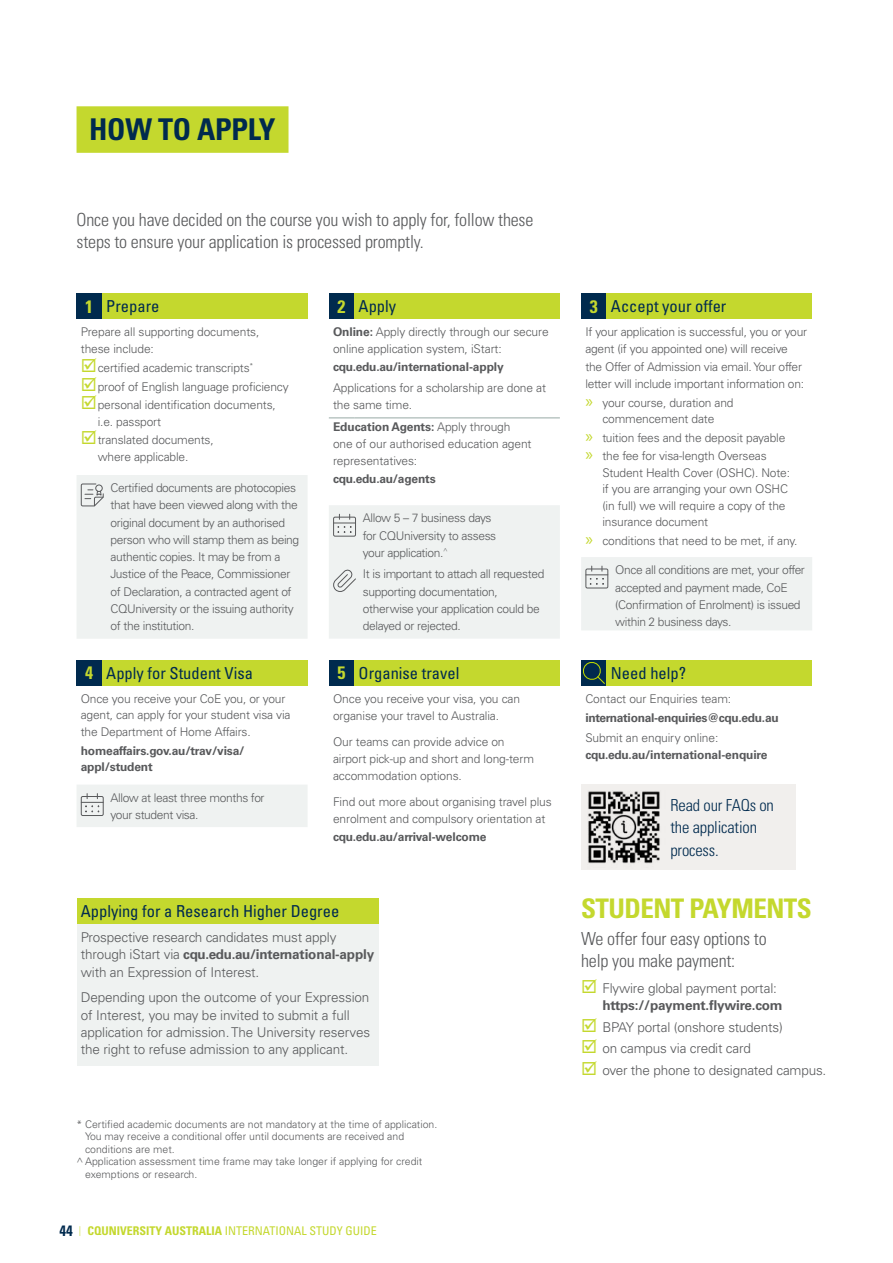
<style>
.page{position:relative;width:893px;height:1263px;background:#fff}
.page>*{position:absolute;margin:0;border:0;box-sizing:border-box;transform-origin:0 0}
.t1{font:700 condensed 30px "Univers LT Std";letter-spacing:-.01em;color:#002a4e}
.t2{font:700 condensed 27px "Univers LT Std";letter-spacing:-.02em;color:#c4d82e}
.t3{font:300 condensed 18px/22.5px "Univers LT Std";letter-spacing:-.01em;color:#58595b}
.t4{font:condensed 16.5px "Univers LT Std";color:#002a4e}
.t5{font:300 condensed 16.5px/22.5px "Univers LT Std";letter-spacing:-.01em;color:#002a4e}
.t6{font:300 13.5px/17.2px "Univers LT Std";letter-spacing:-.015em;color:#58595b}
.t7{font:700 13.5px "Univers LT Std";letter-spacing:-.015em;color:#58595b}
.t8{font:300 12px/17.2px "Univers LT Std";letter-spacing:-.015em;color:#58595b}
.t9{font:700 12px/16.5px "Univers LT Std";letter-spacing:-.02em;color:#58595b}
.t10{font:condensed 12px "Univers LT Std";color:#c4d82e}
.t11{font:300 10.5px "Univers LT Std";color:#58595b}
.s1{font-weight:700;font-size:18px;color:#c4d82e}
.s2{font-weight:700}
.s3{font-weight:700;font-size:15px;color:#002a4e}
.s4{font-weight:100;font-stretch:ultra-condensed;font-size:13.5px}
.s5{font-family:"Myriad Pro";font-weight:400;font-size:18px;color:#c4d82e}
</style>
<div class="page">
<div style="left:77px;top:106px;width:211px;height:47px;background:#c4d82e"></div>
<div style="left:77px;top:293px;width:25px;height:26px;background:#002a4e"></div>
<div style="left:102px;top:293px;width:206px;height:26px;background:#c4d82e"></div>
<div style="left:77px;top:475px;width:230px;height:164px;background:#eff2f1"></div>
<div style="left:77px;top:660px;width:25px;height:26px;background:#002a4e"></div>
<div style="left:102px;top:660px;width:206px;height:26px;background:#c4d82e"></div>
<div style="left:77px;top:785px;width:230px;height:42px;background:#eff2f1"></div>
<div style="left:329px;top:293px;width:25px;height:26px;background:#002a4e"></div>
<div style="left:354px;top:293px;width:206px;height:26px;background:#c4d82e"></div>
<svg style="left:329px;top:418px;width:25px;height:1px"></svg>
<hr style="left:354px;top:418px;width:206px;height:1px;background:#98a9a5">
<div style="left:329px;top:505px;width:231px;height:134px;background:#eff2f1"></div>
<div style="left:329px;top:660px;width:25px;height:26px;background:#002a4e"></div>
<div style="left:354px;top:660px;width:206px;height:26px;background:#c4d82e"></div>
<div style="left:581px;top:293px;width:26px;height:26px;background:#002a4e"></div>
<div style="left:607px;top:293px;width:205px;height:26px;background:#c4d82e"></div>
<div style="left:581px;top:557px;width:231px;height:73px;background:#eff2f1"></div>
<div style="left:581px;top:660px;width:26px;height:26px;background:#002a4e"></div>
<div style="left:607px;top:660px;width:205px;height:26px;background:#c4d82e"></div>
<svg style="left:583px;top:662px;width:22px;height:22px"></svg>
<div style="left:77px;top:898px;width:301px;height:26px;background:#c4d82e"></div>
<div style="left:77px;top:924px;width:301px;height:142px;background:#eff2f1"></div>
<div style="left:581px;top:784px;width:214px;height:86px;background:#f1efed"></div>
<img style="left:588px;top:791px;width:72px;height:73px">
<h1 class="t1" style="left:89px;top:111px;width:188px">HOW TO APPLY</h1>
<h3 class="t3" style="left:77px;top:208px;width:458px">Once you have decided on the course you wish to apply for, follow these steps to ensure your application is processed promptly.</h3>
<h3 class="t4" style="left:85px;top:296px;width:76px"><span class="s1">1</span> Prepare</h3>
<p class="t8" style="left:81px;top:323px;width:180px">Prepare all supporting documents, these include:</p>
<p class="t8" style="left:98px;top:358px;width:192px;line-height:18.6px">certified academic transcripts<sup>*<br></sup>proof of English language proficiency personal identification documents,</p>
<p class="t8" style="left:98px;top:412px;width:118px;line-height:18.6px">i.e. passport translated documents,</p>
<p class="t8" style="left:98px;top:448px;width:92px">where applicable.</p>
<p class="t8" style="left:111px;top:479px;width:190px">Certified documents are photocopies that have been viewed along with the original document by an authorised person who will stamp them as being authentic copies. It may be from a Justice of the Peace, Commissioner of Declaration, a contracted agent of CQUniversity or the issuing authority of the institution.</p>
<h3 class="t4" style="left:85px;top:663px;width:169px"><span class="s1">4</span> Apply for Student Visa</h3>
<p class="t8" style="left:81px;top:690px;width:211px;line-height:16.5px">Once you receive your CoE you, or your agent, can apply for your student visa via the Department of Home Affairs.</p>
<p class="t9" style="left:81px;top:742px;width:165px">homeaffairs.gov.au/trav/visa/ appl/student</p>
<p class="t8" style="left:111px;top:789px;width:156px">Allow at least three months for your student visa.</p>
<h3 class="t4" style="left:338px;top:296px;width:60px"><span class="s1">2</span> Apply</h3>
<p class="t8" style="left:333px;top:323px;width:217px"><span class="s2">Online:</span> Apply directly through our secure online application system, iStart:</p>
<p class="t9" style="left:333px;top:358px;width:172px">cqu.edu.au/international‑apply</p>
<p class="t8" style="left:333px;top:379px;width:214px">Applications for a scholarship are done at the same time.</p>
<p class="t8" style="left:333px;top:418px;width:200px"><span class="s2">Education Agents:</span> Apply through one of our authorised education agent representatives:</p>
<p class="t9" style="left:333px;top:470px;width:104px">cqu.edu.au/agents</p>
<p class="t8" style="left:363px;top:509px;width:135px">Allow 5 – 7 business days for CQUniversity to assess your application.<sup>^</sup></p>
<p class="t8" style="left:363px;top:565px;width:183px">It is important to attach all requested supporting documentation, otherwise your application could be delayed or rejected.</p>
<h3 class="t4" style="left:338px;top:663px;width:123px"><span class="s1">5</span> Organise travel</h3>
<p class="t8" style="left:333px;top:690px;width:189px">Once you receive your visa, you can organise your travel to Australia.</p>
<p class="t8" style="left:333px;top:733px;width:202px">Our teams can provide advice on airport pick‑up and short and long‑term accommodation options.</p>
<p class="t8" style="left:333px;top:793px;width:220px">Find out more about organising travel plus enrolment and compulsory orientation at</p>
<p class="t9" style="left:333px;top:828px;width:155px">cqu.edu.au/arrival‑welcome</p>
<h3 class="t4" style="left:81px;top:901px;width:260px">Applying for a Research Higher Degree</h3>
<p class="t6" style="left:81px;top:929px;width:295px">Prospective research candidates must apply through iStart via <span class="s2">cqu.edu.au/international‑apply </span>with an Expression of Interest.</p>
<p class="t6" style="left:81px;top:989px;width:291px">Depending upon the outcome of your Expression of Interest, you may be invited to submit a full application for admission. The University reserves the right to refuse admission to any applicant.</p>
<p class="t11" style="left:77px;top:1117px;width:362px">* Certified academic documents are not mandatory at the time of application.</p>
<p class="t11" style="left:85px;top:1130px;width:321px">You may receive a conditional offer until documents are received and</p>
<p class="t11" style="left:85px;top:1143px;width:91px">conditions are met.</p>
<p class="t11" style="left:77px;top:1155px;width:347px">^Application assessment time frame may take longer if applying for credit</p>
<p class="t11" style="left:85px;top:1168px;width:114px">exemptions or research.</p>
<p class="t10" style="left:60px;top:1223px;width:319px"><span class="s3">44</span> <span class="s4">|</span> <span class="s2">CQUNIVERSITY AUSTRALIA</span> INTERNATIONAL STUDY GUIDE</p>
<h3 class="t4" style="left:590px;top:296px;width:138px"><span class="s1">3</span> Accept your offer</h3>
<p class="t8" style="left:585px;top:323px;width:223px">If your application is successful, you or your agent (if you appointed one) will receive the Offer of Admission via email. Your offer letter will include important information on:</p>
<p class="t8" style="left:585px;top:394px;width:150px;line-height:16.5px;text-align:center"><span class="s5">»</span> your course, duration and commencement date</p>
<p class="t8" style="left:585px;top:428px;width:201px;line-height:18.6px"><span class="s5">»</span> tuition fees and the deposit payable <span class="s5">»</span> the fee for visa-length Overseas</p>
<p class="t8" style="left:602px;top:464px;width:189px;line-height:16.5px">Student Health Cover (OSHC). Note: if you are arranging your own OSHC (in full) we will require a copy of the insurance document</p>
<p class="t8" style="left:585px;top:532px;width:214px"><span class="s5">»</span> conditions that need to be met, if any.</p>
<p class="t8" style="left:615px;top:561px;width:191px">Once all conditions are met, your offer accepted and payment made, CoE (Confirmation of Enrolment) is issued within 2 business days.</p>
<h3 class="t4" style="left:611px;top:663px;width:77px">Need help?</h3>
<p class="t8" style="left:585px;top:690px;width:147px">Contact our Enquiries team:</p>
<p class="t9" style="left:585px;top:710px;width:195px">international‑enquiries@cqu.edu.au</p>
<p class="t8" style="left:585px;top:729px;width:134px">Submit an enquiry online:</p>
<p class="t9" style="left:585px;top:746px;width:184px">cqu.edu.au/international‑enquire</p>
<h3 class="t5" style="left:670px;top:793px;width:105px">Read our FAQs on the application process.</h3>
<h2 class="t2" style="left:581px;top:892px;width:232px">STUDENT PAYMENTS</h2>
<h3 class="t3" style="left:581px;top:927px;width:187px">We offer four easy options to help you make payment:</h3>
<p class="t6" style="left:602px;top:979px;width:176px">Flywire global payment portal:</p>
<p class="t7" style="left:602px;top:997px;width:182px">https://payment.flywire.com</p>
<p class="t6" style="left:602px;top:1016px;width:225px;line-height:21.5px">BPAY portal (onshore students)<br>on campus via credit card<br>over the phone to designated campus.</p>
</div>
